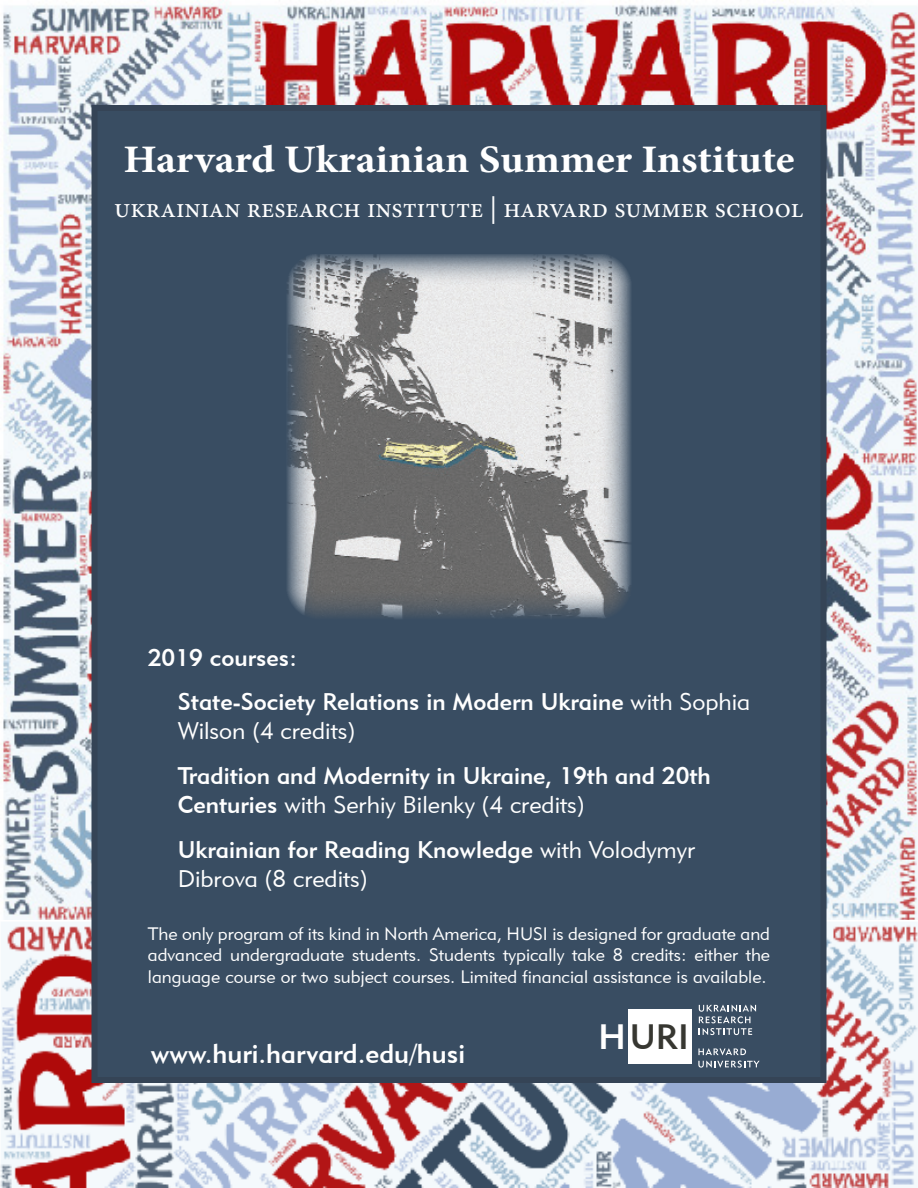
<style>
.page{position:relative;width:918px;height:1188px;background:#fff}
.page>*{position:absolute;margin:0;border:0;box-sizing:border-box;transform-origin:0 0}
.t1{font:700 39px "Minion Pro";letter-spacing:-.005em;color:#fff;scale:1.1 1}
.t2{font:35.1px "Geometric 415 BT Medium A";color:#373731}
.t3{font:27.75px "Minion Pro";color:#fff}
.t4{font:27px "Geometric 415 BT Medium A";color:#fff}
.t5{font:24px/28.8px "Geometric 415 BT Medium A";color:#fff}
.t6{font:24px/28.8px "Geometric 415 BT Lite A";color:#fff}
.t7{font:18px/21.6px "Geometric 415 BT Lite A";color:#fff;text-align:justify}
.s1{font-family:"Geometric 415 BT Lite A"}
.s2{font-family:"Geometric 415 BT Medium A"}
.s3{color:#fff}
</style>
<div class="page">
<img style="left:0;top:0;width:918px;height:920px">
<img style="left:0;top:920px;width:918px;height:268px">
<div style="left:92px;top:105px;width:734px;height:978px;background:#394d62;border:6px solid #354456"></div>
<svg style="left:699px;top:1005px;width:57px;height:30px"></svg>
<svg style="left:698px;top:1048px;width:48px;height:7px"></svg>
<svg style="left:698px;top:1061px;width:62px;height:7px"></svg>
<div style="left:628px;top:1010px;width:64px;height:54px;background:#fff"></div>
<img style="left:287px;top:254px;width:344px;height:365px">
<p class="t1" style="left:124px;top:136px;width:611px">Harvard Ukrainian Summer Institute</p>
<p class="t3" style="left:114px;top:189px;width:691px">ukrainian research institute | harvard summer school</p>
<p class="t5" style="left:148px;top:643px;width:150px">2019 courses:</p>
<p class="t5" style="left:178px;top:687px;width:574px">State-Society Relations in Modern Ukraine <span class="s1">with Sophia<br>Wilson (4 credits)</span></p>
<p class="t5" style="left:178px;top:761px;width:535px">Tradition and Modernity in Ukraine, 19th and 20th<br>Centuries <span class="s1">with Serhiy Bilenky (4 credits)</span></p>
<p class="t6" style="left:178px;top:835px;width:518px"><span class="s2">Ukrainian for Reading Knowledge</span> with Volodymyr<br>Dibrova (8 credits)</p>
<p class="t7" style="left:148px;top:922px;width:624px">The only program of its kind in North America, HUSI is designed for graduate and advanced undergraduate students. Students typically take 8 credits: either the language course or two subject courses. Limited financial assistance is available.</p>
<p class="t2" style="left:598px;top:1016px;width:92px"><span class="s3">H</span>URI</p>
<p class="t4" style="left:151px;top:1037px;width:316px">www.huri.harvard.edu/husi</p>
</div>
